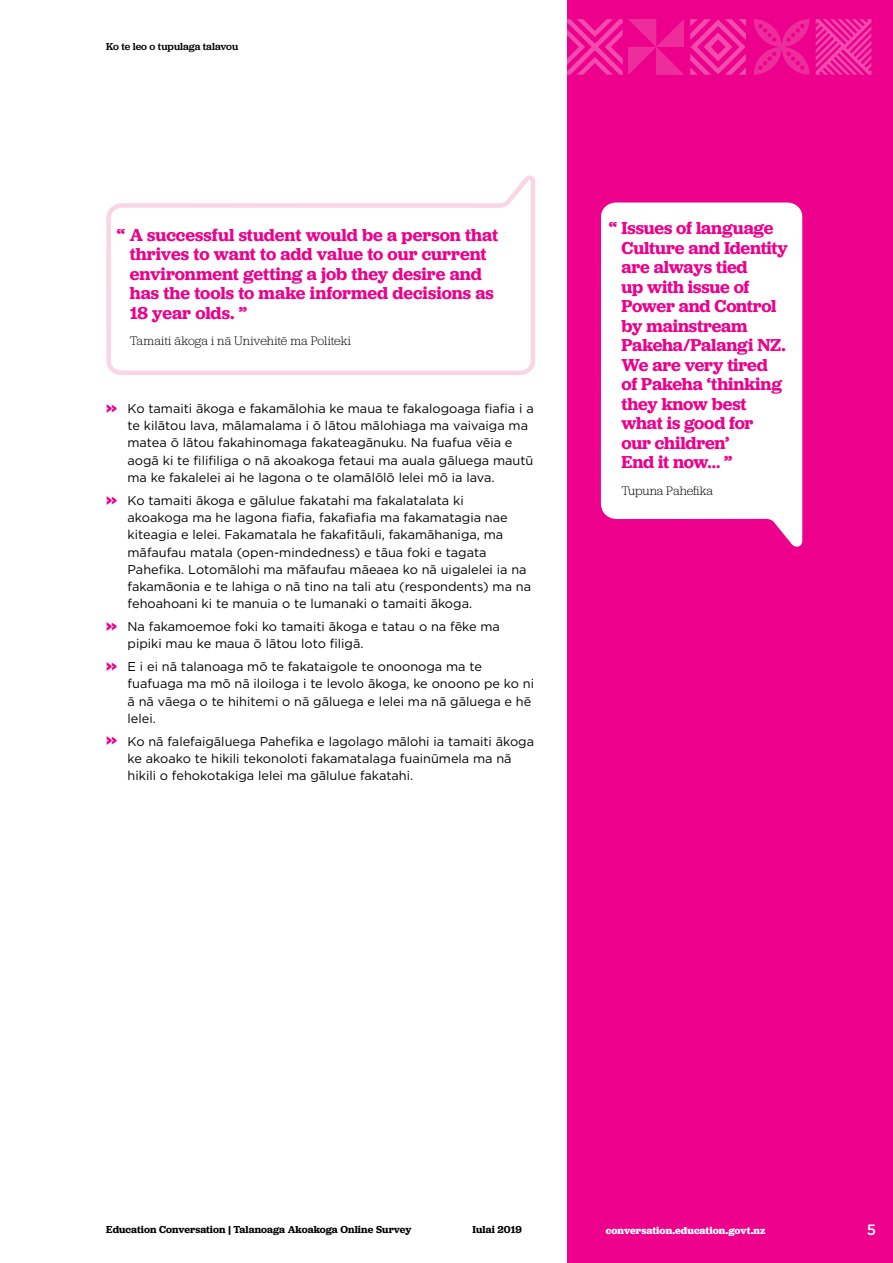
<style>
.page{position:relative;width:893px;height:1263px;background:#fff}
.page>*{position:absolute;margin:0;border:0;box-sizing:border-box;transform-origin:0 0}
.t1{font:600 18px/19.5px "Jubilat";letter-spacing:-.005em;color:#ec008c}
.t2{font:500 15px "Gotham";color:#fff}
.t3{font:12.75px/17.2px "Gotham";color:#000}
.t4{font:300 12.75px "Jubilat";letter-spacing:-.005em;color:#000}
.t5{font:600 10.5px "Jubilat";letter-spacing:.005em;color:#000}
.t6{font:700 10.5px "Jubilat";letter-spacing:.005em;color:#fff}
.t7{font:500 10.5px "Jubilat";letter-spacing:-.01em;color:#000}
.s1{font-family:"Jubilat";font-weight:600;font-size:25.5px;color:#ec008c}
</style>
<div class="page">
<svg style="left:106px;top:175px;width:429px;height:200px"></svg>
<div style="left:568px;top:0;width:325px;height:1263px;background:#ec008c"></div>
<svg style="left:754px;top:19px;width:55px;height:56px"></svg>
<svg style="left:816px;top:19px;width:55px;height:56px"></svg>
<svg style="left:690px;top:19px;width:56px;height:56px"></svg>
<svg style="left:567px;top:19px;width:117px;height:56px"></svg>
<svg style="left:600px;top:202px;width:203px;height:345px;background:#fde9f5"></svg>
<p class="t7" style="left:106px;top:40px;width:134px">Ko te leo o tupulaga talavou</p>
<h1 class="t1" style="left:130px;top:225px;width:370px;text-indent:-13px">“ A successful student would be a person that thrives to want to add value to our current environment getting a job they desire and has the tools to make informed decisions as 18 year olds. ”</h1>
<p class="t4" style="left:130px;top:333px;width:223px">Tamaiti ākoga i nā Univehitē ma Politeki</p>
<p class="t3" style="left:128px;top:400px;width:408px;text-indent:-21px"><span class="s1">»</span> Ko tamaiti ākoga e fakamālohia ke maua te fakalogoaga fiafia i a te kilātou lava, mālamalama i ō lātou mālohiaga ma vaivaiga ma matea ō lātou fakahinomaga fakateagānuku. Na fuafua vēia e aogā ki te filifiliga o nā akoakoga fetaui ma auala gāluega mautū ma ke fakalelei ai he lagona o te olamālōlō lelei mō ia lava.</p>
<p class="t3" style="left:128px;top:491px;width:405px;text-indent:-21px"><span class="s1">»</span> Ko tamaiti ākoga e gālulue fakatahi ma fakalatalata ki<br>akoakoga ma he lagona fiafia, fakafiafia ma fakamatagia nae kiteagia e lelei. Fakamatala he fakafitāuli, fakamāhaniga, ma māfaufau matala (open-mindedness) e tāua foki e tagata Pahefika. Lotomālohi ma māfaufau māeaea ko nā uigalelei ia na fakamāonia e te lahiga o nā tino na tali atu (respondents) ma na fehoahoani ki te manuia o te lumanaki o tamaiti ākoga.</p>
<p class="t3" style="left:128px;top:618px;width:374px;text-indent:-21px"><span class="s1">»</span> Na fakamoemoe foki ko tamaiti ākoga e tatau o na fēke ma pipiki mau ke maua ō lātou loto filigā.</p>
<p class="t3" style="left:128px;top:658px;width:408px;text-indent:-21px"><span class="s1">»</span> E i ei nā talanoaga mō te fakataigole te onoonoga ma te fuafuaga ma mō nā iloiloga i te levolo ākoga, ke onoono pe ko ni ā nā vāega o te hihitemi o nā gāluega e lelei ma nā gāluega e hē lelei.</p>
<p class="t3" style="left:128px;top:732px;width:408px;text-indent:-21px"><span class="s1">»</span> Ko nā falefaigāluega Pahefika e lagolago mālohi ia tamaiti ākoga ke akoako te hikili tekonoloti fakamatalaga fuainūmela ma nā hikili o fehokotakiga lelei ma gālulue fakatahi.</p>
<h1 class="t1" style="left:622px;top:218px;width:168px;text-indent:-13px">“ Issues of language<br>Culture and Identity are always tied<br>up with issue of<br>Power and Control by mainstream<br>Pakeha/Palangi NZ.<br>We are very tired of Pakeha ‘thinking they know best what is good for<br>our children’<br>End it now… ”</h1>
<p class="t4" style="left:621px;top:483px;width:93px">Tupuna Pahefika</p>
<p class="t5" style="left:106px;top:1222px;width:307px">Education Conversation | Talanoaga Akoakoga Online Survey</p>
<p class="t5" style="left:472px;top:1222px;width:51px">Iulai 2019</p>
<p class="t6" style="left:606px;top:1223px;width:161px">conversation.education.govt.nz</p>
<p class="t2" style="left:867px;top:1220px;width:11px">5</p>
</div>
